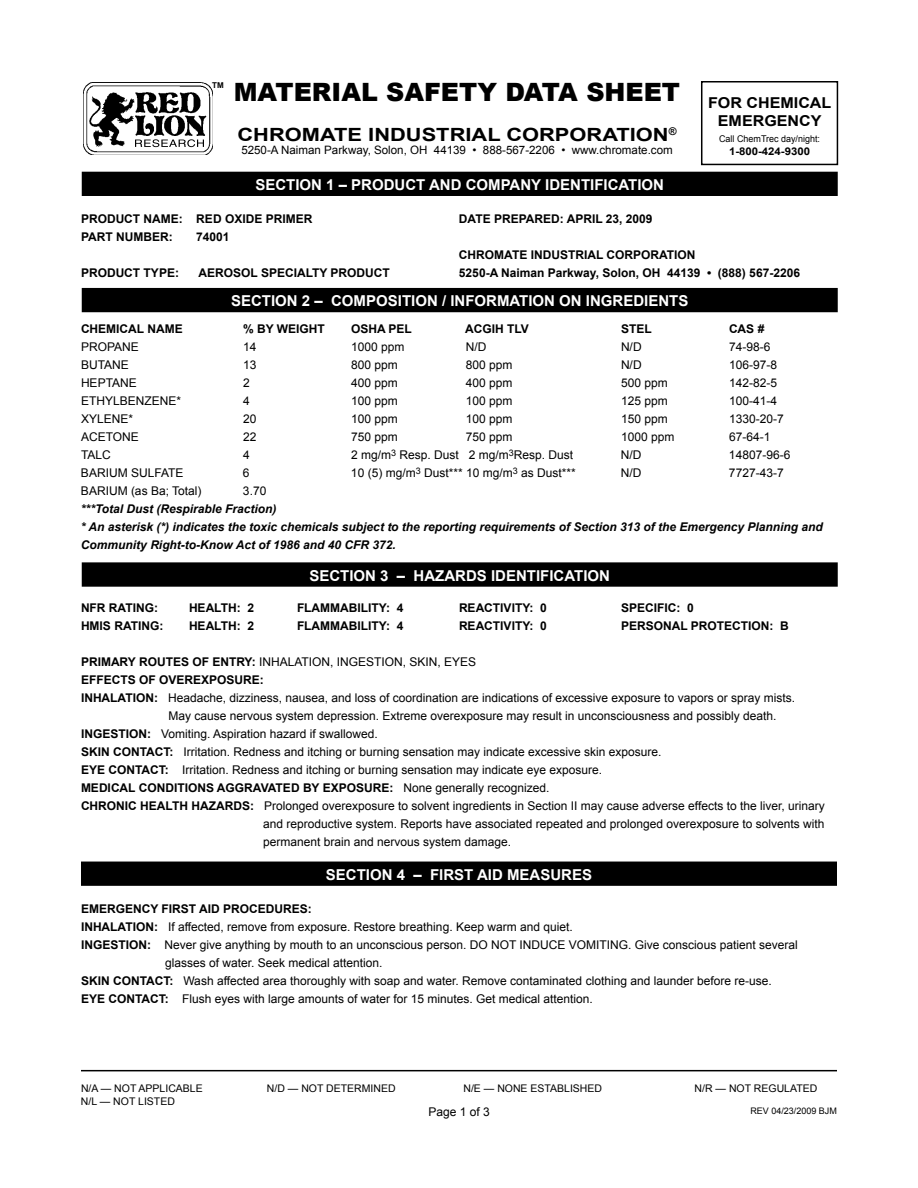
<style>
.page{position:relative;width:918px;height:1188px;background:#fff}
.page>*{position:absolute;margin:0;border:0;box-sizing:border-box;transform-origin:0 0}
.t1{font:900 25.2px "Arial";color:#000}
.t2{font:700 18.15px "Arial";color:#000;scale:1.2 1}
.t3{font:700 15px "Arial";color:#fff}
.t4{font:700 15px/18px "Arial";color:#000;text-align:center;scale:1.07 1}
.t5{font:12px "Arial";color:#000}
.t6{font:700 12px/18px "Arial";color:#000}
.t7{font:italic 700 12px/18px "Arial";color:#000}
.t8{font:11.55px "Arial";color:#000}
.t9{font:700 10.65px "Arial";color:#000;scale:1.07 1}
.t10{font:10.5px "Arial";color:#000}
.t11{font:9.3px "Arial";color:#000}
.t12{font:9px "Arial";color:#000}
.t13{font:700 8.1px "Arial";color:#000}
.s1{font-weight:400}
.s2{font-weight:700}
</style>
<div class="page">
<hr style="left:81px;top:1070px;width:756px;height:1px;background:#000">
<img style="left:83px;top:83px;width:130px;height:72px">
<div style="left:701px;top:81px;width:137px;height:84px;border:2px solid #000"></div>
<svg style="left:135px;top:139px;width:69px;height:8px"></svg>
<div style="left:82px;top:172px;width:755px;height:23px;background:#000"></div>
<div style="left:82px;top:172px;width:756px;height:24px;border:2px solid #000"></div>
<div style="left:82px;top:289px;width:755px;height:22px;background:#000"></div>
<div style="left:82px;top:288px;width:756px;height:24px;border:2px solid #000"></div>
<div style="left:82px;top:563px;width:755px;height:23px;background:#000"></div>
<div style="left:82px;top:562px;width:756px;height:25px;border:2px solid #000"></div>
<div style="left:82px;top:862px;width:754px;height:23px;background:#000"></div>
<div style="left:81px;top:862px;width:756px;height:24px;border:2px solid #000"></div>
<p class="t13" style="left:212px;top:80px;width:13px">TM</p>
<h1 class="t1" style="left:234px;top:73px;width:448px">MATERIAL SAFETY DATA SHEET</h1>
<h2 class="t2" style="left:238px;top:122px;width:367px">CHROMATE INDUSTRIAL CORPORATION<sup>®</sup></h2>
<p class="t8" style="left:241px;top:143px;width:433px">5250-A Naiman Parkway, Solon, OH 44139 • 888-567-2206 • www.chromate.com</p>
<p class="t3" style="left:255px;top:175px;width:410px">SECTION 1 – PRODUCT AND COMPANY IDENTIFICATION</p>
<p class="t4" style="left:708px;top:94px;width:117px">FOR CHEMICAL<br>EMERGENCY</p>
<p class="t11" style="left:719px;top:133px;width:102px">Call ChemTrec day/night:</p>
<p class="t9" style="left:729px;top:144px;width:77px">1-800-424-9300</p>
<p class="t6" style="left:81px;top:210px;width:233px">PRODUCT NAME: RED OXIDE PRIMER<br>PART NUMBER:</p>
<p class="t6" style="left:196px;top:228px;width:35px">74001</p>
<p class="t6" style="left:81px;top:264px;width:100px">PRODUCT TYPE:</p>
<p class="t6" style="left:199px;top:264px;width:18px">AEROSOL</p>
<p class="t6" style="left:261px;top:264px;width:17px">SPECIALTY</p>
<p class="t6" style="left:331px;top:264px;width:18px">PRODUCT</p>
<p class="t6" style="left:459px;top:210px;width:195px">DATE PREPARED: APRIL 23, 2009</p>
<p class="t6" style="left:459px;top:246px;width:343px">CHROMATE INDUSTRIAL CORPORATION<br>5250-A NAIMAN PARKWAY, SOLON, OH 44139 • (888) 567-2206</p>
<p class="t3" style="left:231px;top:291px;width:459px">SECTION 2 – COMPOSITION / INFORMATION ON INGREDIENTS</p>
<p class="t6" style="left:81px;top:321px;width:103px">CHEMICAL NAME</p>
<p class="t6" style="left:243px;top:321px;width:83px">% BY WEIGHT</p>
<p class="t6" style="left:351px;top:321px;width:62px">OSHA PEL</p>
<p class="t6" style="left:465px;top:321px;width:65px">ACGIH TLV</p>
<p class="t6" style="left:621px;top:321px;width:32px">STEL</p>
<p class="t6" style="left:729px;top:321px;width:37px">CAS #</p>
<p class="t5" style="left:81px;top:339px;width:18px">Propane</p>
<p class="t5" style="left:243px;top:339px;width:15px">14</p>
<p class="t5" style="left:351px;top:339px;width:55px">1000 ppm</p>
<p class="t5" style="left:466px;top:339px;width:22px">N/D</p>
<p class="t5" style="left:621px;top:339px;width:22px">N/D</p>
<p class="t5" style="left:729px;top:339px;width:43px">74-98-6</p>
<p class="t5" style="left:81px;top:357px;width:17px">Butane</p>
<p class="t5" style="left:243px;top:357px;width:15px">13</p>
<p class="t5" style="left:351px;top:357px;width:48px">800 ppm</p>
<p class="t5" style="left:466px;top:357px;width:48px">800 ppm</p>
<p class="t5" style="left:621px;top:357px;width:22px">N/D</p>
<p class="t5" style="left:729px;top:357px;width:50px">106-97-8</p>
<p class="t5" style="left:81px;top:375px;width:18px">Heptane</p>
<p class="t5" style="left:243px;top:375px;width:8px">2</p>
<p class="t5" style="left:351px;top:375px;width:48px">400 ppm</p>
<p class="t5" style="left:466px;top:375px;width:48px">400 ppm</p>
<p class="t5" style="left:621px;top:375px;width:48px">500 ppm</p>
<p class="t5" style="left:729px;top:375px;width:50px">142-82-5</p>
<p class="t5" style="left:81px;top:393px;width:41px">Ethylben</p>
<p class="t5" style="left:144px;top:393px;width:17px">zene</p>
<p class="t5" style="left:176px;top:393px;width:6px">*</p>
<p class="t5" style="left:243px;top:393px;width:8px">4</p>
<p class="t5" style="left:351px;top:393px;width:48px">100 ppm</p>
<p class="t5" style="left:466px;top:393px;width:48px">100 ppm</p>
<p class="t5" style="left:621px;top:393px;width:48px">125 ppm</p>
<p class="t5" style="left:729px;top:393px;width:50px">100-41-4</p>
<p class="t5" style="left:81px;top:411px;width:25px">Xylene</p>
<p class="t5" style="left:128px;top:411px;width:6px">*</p>
<p class="t5" style="left:243px;top:411px;width:15px">20</p>
<p class="t5" style="left:351px;top:411px;width:48px">100 ppm</p>
<p class="t5" style="left:466px;top:411px;width:48px">100 ppm</p>
<p class="t5" style="left:621px;top:411px;width:48px">150 ppm</p>
<p class="t5" style="left:729px;top:411px;width:56px">1330-20-7</p>
<p class="t5" style="left:81px;top:429px;width:18px">Acetone</p>
<p class="t5" style="left:243px;top:429px;width:15px">22</p>
<p class="t5" style="left:351px;top:429px;width:48px">750 ppm</p>
<p class="t5" style="left:466px;top:429px;width:48px">750 ppm</p>
<p class="t5" style="left:621px;top:429px;width:55px">1000 ppm</p>
<p class="t5" style="left:729px;top:429px;width:43px">67-64-1</p>
<p class="t5" style="left:81px;top:447px;width:16px">Talc</p>
<p class="t5" style="left:243px;top:447px;width:8px">4</p>
<p class="t5" style="left:351px;top:447px;width:224px">2 mg/m<sup>3</sup> Resp. Dust 2 mg/m<sup>3</sup>Resp. Dust</p>
<p class="t5" style="left:621px;top:447px;width:22px">N/D</p>
<p class="t5" style="left:729px;top:447px;width:63px">14807-96-6</p>
<p class="t5" style="left:81px;top:465px;width:17px">Barium</p>
<p class="t5" style="left:131px;top:465px;width:39px">Sulfate</p>
<p class="t5" style="left:243px;top:465px;width:8px">6</p>
<p class="t5" style="left:351px;top:465px;width:226px">10 (5) mg/m<sup>3</sup> Dust*** 10 mg/m<sup>3</sup> as Dust***</p>
<p class="t5" style="left:621px;top:465px;width:22px">N/D</p>
<p class="t5" style="left:729px;top:465px;width:56px">7727-43-7</p>
<p class="t5" style="left:81px;top:483px;width:17px">Barium</p>
<p class="t5" style="left:131px;top:483px;width:72px">(as Ba; Total)</p>
<p class="t5" style="left:243px;top:483px;width:25px">3.70</p>
<p class="t7" style="left:81px;top:501px;width:743px">***Total Dust (Respirable Fraction)<br>* An asterisk (*) indicates the toxic chemicals subject to the reporting requirements of Section 313 of the Emergency Planning and<br>Community Right-to-Know Act of 1986 and 40 CFR 372.</p>
<p class="t3" style="left:309px;top:566px;width:302px">SECTION 3 – HAZARDS IDENTIFICATION</p>
<p class="t6" style="left:81px;top:600px;width:79px">NFR RATING:</p>
<p class="t6" style="left:189px;top:600px;width:67px">HEALTH: 2</p>
<p class="t6" style="left:297px;top:600px;width:108px">FLAMMABILITY: 4</p>
<p class="t6" style="left:459px;top:600px;width:89px">REACTIVITY: 0</p>
<p class="t6" style="left:621px;top:600px;width:74px">SPECIFIC: 0</p>
<p class="t6" style="left:81px;top:618px;width:84px">HMIS RATING:</p>
<p class="t6" style="left:189px;top:618px;width:67px">HEALTH: 2</p>
<p class="t6" style="left:297px;top:618px;width:108px">FLAMMABILITY: 4</p>
<p class="t6" style="left:459px;top:618px;width:89px">REACTIVITY: 0</p>
<p class="t6" style="left:621px;top:618px;width:169px">PERSONAL PROTECTION: B</p>
<p class="t6" style="left:81px;top:654px;width:190px">PRIMARY ROUTES OF ENTRY: <span class="s1">Inhalation</span></p>
<p class="t5" style="left:330px;top:654px;width:19px">, Ingestion</p>
<p class="t5" style="left:403px;top:654px;width:66px">, Skin , Eyes</p>
<p class="t6" style="left:81px;top:672px;width:184px">EFFECTS OF OVEREXPOSURE:</p>
<p class="t5" style="left:81px;top:690px;width:716px"><span class="s2">INHALATION:</span> Headache, dizziness, nausea, and loss of coordination are indications of excessive exposure to vapors or spray mists.</p>
<p class="t5" style="left:168px;top:708px;width:610px">May cause nervous system depression. Extreme overexposure may result in unconsciousness and possibly death.</p>
<p class="t5" style="left:81px;top:726px;width:298px"><span class="s2">INGESTION:</span> Vomiting. Aspiration hazard if swallowed.</p>
<p class="t5" style="left:81px;top:744px;width:582px"><span class="s2">SKIN CONTACT:</span> Irritation. Redness and itching or burning sensation may indicate excessive skin exposure.</p>
<p class="t5" style="left:81px;top:762px;width:523px"><span class="s2">EYE CONTACT:</span> Irritation. Redness and itching or burning sensation may indicate eye exposure.</p>
<p class="t6" style="left:81px;top:780px;width:470px">MEDICAL CONDITIONS AGGRAVATED BY EXPOSURE: <span class="s1">None generally recognized.</span></p>
<p class="t5" style="left:81px;top:798px;width:745px"><span class="s2">CHRONIC HEALTH HAZARDS:</span> Prolonged overexposure to solvent ingredients in Section II may cause adverse effects to the liver, urinary</p>
<p class="t5" style="left:263px;top:816px;width:563px">and reproductive system. Reports have associated repeated and prolonged overexposure to solvents with</p>
<p class="t5" style="left:263px;top:834px;width:250px">permanent brain and nervous system damage.</p>
<p class="t3" style="left:326px;top:865px;width:268px">SECTION 4 – FIRST AID MEASURES</p>
<p class="t6" style="left:81px;top:900px;width:232px">EMERGENCY FIRST AID PROCEDURES:</p>
<p class="t5" style="left:81px;top:919px;width:493px"><span class="s2">INHALATION:</span> If affected, remove from exposure. Restore breathing. Keep warm and quiet.</p>
<p class="t5" style="left:81px;top:937px;width:718px"><span class="s2">INGESTION:</span> Never give anything by mouth to an unconscious person. DO NOT INDUCE VOMITING. Give conscious patient several</p>
<p class="t5" style="left:165px;top:955px;width:219px">glasses of water. Seek medical attention.</p>
<p class="t5" style="left:81px;top:973px;width:692px"><span class="s2">SKIN CONTACT:</span> Wash affected area thoroughly with soap and water. Remove contaminated clothing and launder before re-use.</p>
<p class="t5" style="left:81px;top:991px;width:513px"><span class="s2">EYE CONTACT:</span> Flush eyes with large amounts of water for 15 minutes. Get medical attention.</p>
<p class="t10" style="left:81px;top:1082px;width:123px">N/A — NOT APPLICABLE</p>
<p class="t10" style="left:267px;top:1082px;width:130px">N/D — NOT DETERMINED</p>
<p class="t10" style="left:463px;top:1082px;width:140px">N/E — NONE ESTABLISHED</p>
<p class="t10" style="left:695px;top:1082px;width:124px">N/R — NOT REGULATED</p>
<p class="t10" style="left:81px;top:1094px;width:95px">N/L — NOT LISTED</p>
<p class="t12" style="left:750px;top:1105px;width:88px">REV 04/23/2009 BJM</p>
<p class="t5" style="left:428px;top:1104px;width:63px">Page 1 of 3</p>
</div>
